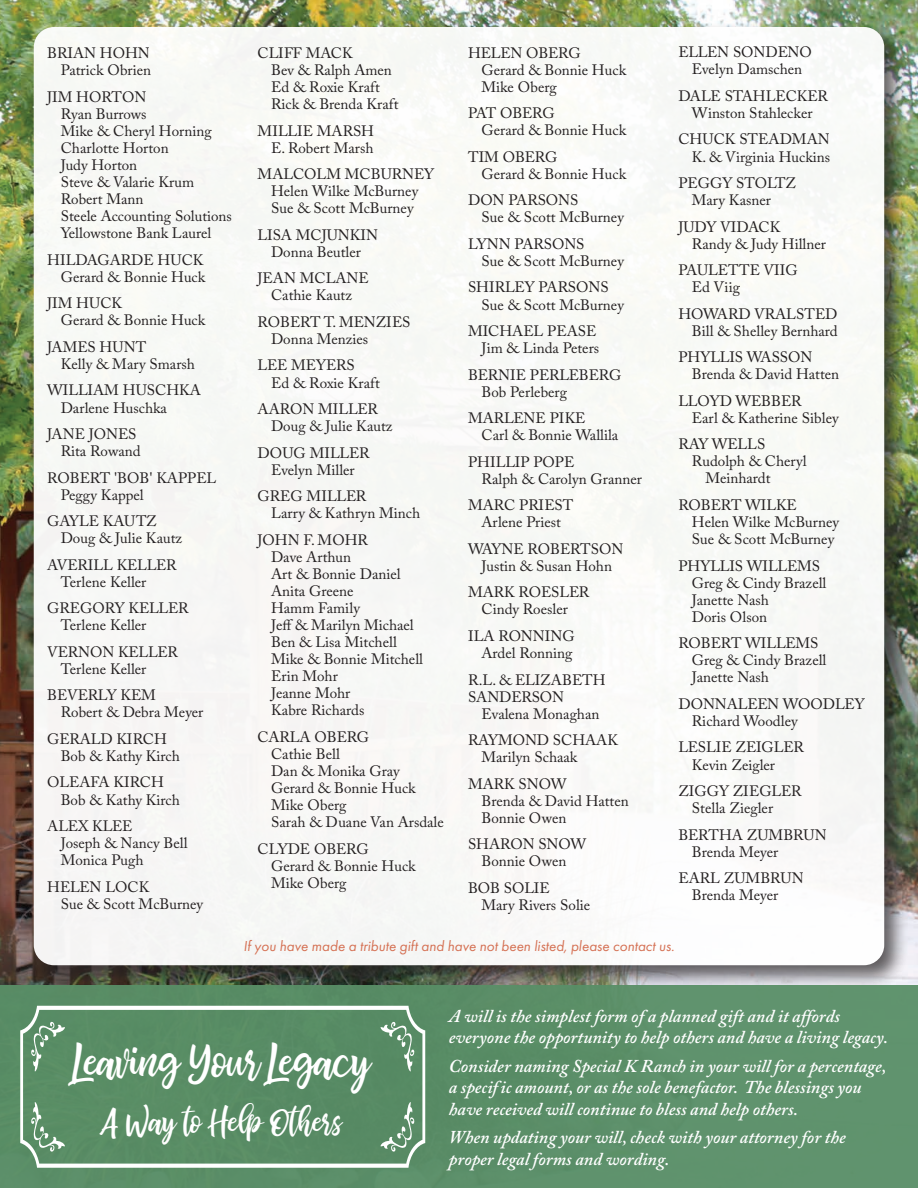
<style>
.page{position:relative;width:918px;height:1188px;background:#fff}
.page>*{position:absolute;margin:0;border:0;box-sizing:border-box;transform-origin:0 0}
.t1{font:42px "bhatoshine";color:#fff}
.t2{font:30px "bhatoshine";color:#fff}
.t3{font:italic 600 18px/21.6px "Adobe Caslon Pro";color:#fff}
.t4{font:15px/17.1px "Adobe Caslon Pro";color:#231f20}
.t5{font:italic 15px "Futura PT";color:#d57154}
.t6{font:15px "Adobe Caslon Pro";letter-spacing:-.02em;color:#231f20}
</style>
<div class="page">
<img style="left:0;top:0;width:918px;height:986px">
<div style="left:28px;top:21px;width:881px;height:969px;background:#231f20;opacity:.75"></div>
<div style="left:34px;top:27px;width:850px;height:938px;background:#f8f9f6;border-radius:20px"></div>
<div style="left:0;top:986px;width:918px;height:202px;background:#598f67"></div>
<svg style="left:20px;top:1006px;width:405px;height:162px"></svg>
<svg style="left:380px;top:1021px;width:35px;height:51px"></svg>
<svg style="left:31px;top:1102px;width:34px;height:50px"></svg>
<svg style="left:380px;top:1102px;width:35px;height:50px"></svg>
<svg style="left:31px;top:1021px;width:34px;height:51px"></svg>
<p class="t4" style="left:47px;top:45px;width:106px;text-align:right">BRIAN HOHN<br>Patrick Obrien</p>
<p class="t4" style="left:61px;top:88px;width:173px;text-indent:-14px">JIM HORTON<br>Ryan Burrows<br>Mike &amp; Cheryl Horning<br>Charlotte Horton<br>Judy Horton<br>Steve &amp; Valarie Krum<br>Robert Mann<br>Steele Accounting Solutions<br>Yellowstone Bank Laurel</p>
<p class="t4" style="left:47px;top:251px;width:160px;text-align:right">HILDAGARDE HUCK<br>Gerard &amp; Bonnie Huck</p>
<p class="t4" style="left:61px;top:295px;width:146px;text-indent:-14px">JIM HUCK<br>Gerard &amp; Bonnie Huck</p>
<p class="t4" style="left:61px;top:338px;width:136px;text-indent:-14px">JAMES HUNT<br>Kelly &amp; Mary Smarsh</p>
<p class="t4" style="left:61px;top:382px;width:142px;text-indent:-14px">WILLIAM HUSCHKA<br>Darlene Huschka</p>
<p class="t4" style="left:47px;top:425px;width:95px;text-align:right">JANE JONES<br>Rita Rowand</p>
<p class="t4" style="left:61px;top:469px;width:157px;text-indent:-14px">ROBERT 'BOB' KAPPEL<br>Peggy Kappel</p>
<p class="t4" style="left:61px;top:512px;width:123px;text-indent:-14px">GAYLE KAUTZ<br>Doug &amp; Julie Kautz</p>
<p class="t4" style="left:61px;top:556px;width:117px;text-indent:-14px">AVERILL KELLER<br>Terlene Keller</p>
<p class="t4" style="left:61px;top:600px;width:129px;text-indent:-14px">GREGORY KELLER<br>Terlene Keller</p>
<p class="t4" style="left:61px;top:643px;width:119px;text-indent:-14px">VERNON KELLER<br>Terlene Keller</p>
<p class="t4" style="left:61px;top:687px;width:144px;text-indent:-14px">BEVERLY KEM<br>Robert &amp; Debra Meyer</p>
<p class="t4" style="left:61px;top:730px;width:121px;text-indent:-14px">GERALD KIRCH<br>Bob &amp; Kathy Kirch</p>
<p class="t4" style="left:61px;top:774px;width:121px;text-indent:-14px">OLEAFA KIRCH<br>Bob &amp; Kathy Kirch</p>
<p class="t4" style="left:61px;top:817px;width:128px;text-indent:-14px">ALEX KLEE<br>Joseph &amp; Nancy Bell<br>Monica Pugh</p>
<p class="t4" style="left:61px;top:878px;width:144px;text-indent:-14px">HELEN LOCK<br>Sue &amp; Scott McBurney</p>
<p class="t4" style="left:271px;top:44px;width:129px;text-indent:-14px">CLIFF MACK<br>Bev &amp; Ralph Amen<br>Ed &amp; Roxie Kraft<br>Rick &amp; Brenda Kraft</p>
<p class="t4" style="left:258px;top:122px;width:118px;text-align:right">MILLIE MARSH<br>E. Robert Marsh</p>
<p class="t4" style="left:258px;top:165px;width:178px;text-align:center">MALCOLM MCBURNEY<br>Helen Wilke McBurney<br>Sue &amp; Scott McBurney</p>
<p class="t4" style="left:258px;top:226px;width:122px;text-align:center">LISA MCJUNKIN<br>Donna Beutler</p>
<p class="t4" style="left:258px;top:270px;width:113px;text-align:center">JEAN MCLANE<br>Cathie Kautz</p>
<p class="t4" style="left:271px;top:313px;width:141px;text-indent:-14px">ROBERT T. MENZIES<br>Donna Menzies</p>
<p class="t4" style="left:271px;top:357px;width:110px;text-indent:-14px">LEE MEYERS<br>Ed &amp; Roxie Kraft</p>
<p class="t4" style="left:271px;top:400px;width:123px;text-indent:-14px">AARON MILLER<br>Doug &amp; Julie Kautz</p>
<p class="t4" style="left:258px;top:444px;width:113px;text-align:center">DOUG MILLER<br>Evelyn Miller</p>
<p class="t4" style="left:271px;top:487px;width:151px;text-indent:-14px">GREG MILLER<br>Larry &amp; Kathryn Minch</p>
<p class="t4" style="left:271px;top:531px;width:153px;text-indent:-14px">JOHN F. MOHR<br>Dave Arthun<br>Art &amp; Bonnie Daniel<br>Anita Greene<br>Hamm Family<br>Jeff &amp; Marilyn Michael<br>Ben &amp; Lisa Mitchell<br>Mike &amp; Bonnie Mitchell<br>Erin Mohr<br>Jeanne Mohr<br>Kabre Richards</p>
<p class="t4" style="left:271px;top:728px;width:174px;text-indent:-14px">CARLA OBERG<br>Cathie Bell<br>Dan &amp; Monika Gray<br>Gerard &amp; Bonnie Huck<br>Mike Oberg<br>Sarah &amp; Duane Van Arsdale</p>
<p class="t4" style="left:271px;top:840px;width:146px;text-indent:-13px">CLYDE OBERG<br>Gerard &amp; Bonnie Huck<br>Mike Oberg</p>
<p class="t4" style="left:482px;top:44px;width:146px;text-indent:-14px">HELEN OBERG<br>Gerard &amp; Bonnie Huck<br>Mike Oberg</p>
<p class="t4" style="left:482px;top:105px;width:146px;text-indent:-14px">PAT OBERG<br>Gerard &amp; Bonnie Huck</p>
<p class="t4" style="left:482px;top:148px;width:146px;text-indent:-14px">TIM OBERG<br>Gerard &amp; Bonnie Huck</p>
<p class="t4" style="left:482px;top:192px;width:144px;text-indent:-14px">DON PARSONS<br>Sue &amp; Scott McBurney</p>
<p class="t4" style="left:482px;top:235px;width:144px;text-indent:-14px">LYNN PARSONS<br>Sue &amp; Scott McBurney</p>
<p class="t4" style="left:482px;top:279px;width:144px;text-indent:-14px">SHIRLEY PARSONS<br>Sue &amp; Scott McBurney</p>
<p class="t4" style="left:468px;top:322px;width:133px;text-align:right">MICHAEL PEASE<br>Jim &amp; Linda Peters</p>
<p class="t4" style="left:482px;top:366px;width:141px;text-indent:-14px">BERNIE PERLEBERG<br>Bob Perleberg</p>
<p class="t4" style="left:482px;top:409px;width:138px;text-indent:-14px">MARLENE PIKE<br>Carl &amp; Bonnie Wallila</p>
<p class="t4" style="left:482px;top:453px;width:162px;text-indent:-14px">PHILLIP POPE<br>Ralph &amp; Carolyn Granner</p>
<p class="t4" style="left:468px;top:497px;width:107px;text-align:center">MARC PRIEST<br>Arlene Priest</p>
<p class="t4" style="left:468px;top:540px;width:157px;text-align:center">WAYNE ROBERTSON<br>Justin &amp; Susan Hohn</p>
<p class="t4" style="left:468px;top:584px;width:123px;text-align:center">MARK ROESLER<br>Cindy Roesler</p>
<p class="t4" style="left:468px;top:627px;width:108px;text-align:right">ILA RONNING<br>Ardel Ronning</p>
<p class="t4" style="left:468px;top:671px;width:139px">R.L. &amp; ELIZABETH<br>SANDERSON</p>
<p class="t4" style="left:468px;top:700px;width:152px;line-height:26.5px;text-align:center">Evalena Monaghan<br>RAYMOND SCHAAK</p>
<p class="t4" style="left:468px;top:744px;width:111px;line-height:26.5px;text-indent:14px">Marilyn Schaak<br>MARK SNOW</p>
<p class="t4" style="left:482px;top:792px;width:149px">Brenda &amp; David Hatten<br>Bonnie Owen</p>
<p class="t4" style="left:468px;top:836px;width:120px;text-align:center">SHARON SNOW<br>Bonnie Owen</p>
<p class="t4" style="left:482px;top:879px;width:110px;text-indent:-14px">BOB SOLIE<br>Mary Rivers Solie</p>
<p class="t4" style="left:678px;top:44px;width:135px;text-align:center">ELLEN SONDENO<br>Evelyn Damschen</p>
<p class="t4" style="left:678px;top:87px;width:151px;text-align:center">DALE STAHLECKER<br>Winston Stahlecker</p>
<p class="t4" style="left:678px;top:131px;width:153px;text-align:right">CHUCK STEADMAN<br>K. &amp; Virginia Huckins</p>
<p class="t4" style="left:692px;top:174px;width:106px;text-indent:-14px">PEGGY STOLTZ<br>Mary Kasner</p>
<p class="t4" style="left:692px;top:218px;width:136px;text-indent:-14px">JUDY VIDACK<br>Randy &amp; Judy Hillner</p>
<p class="t4" style="left:692px;top:261px;width:107px;text-indent:-14px">PAULETTE VIIG<br>Ed Viig</p>
<p class="t4" style="left:678px;top:305px;width:161px;text-align:right">HOWARD VRALSTED<br>Bill &amp; Shelley Bernhard</p>
<p class="t4" style="left:692px;top:349px;width:149px;text-indent:-14px">PHYLLIS WASSON<br>Brenda &amp; David Hatten</p>
<p class="t4" style="left:692px;top:392px;width:148px;text-indent:-14px">LLOYD WEBBER<br>Earl &amp; Katherine Sibley</p>
<p class="t6" style="left:678px;top:435px;width:88px">RAY WELLS</p>
<p class="t4" style="left:692px;top:453px;width:116px">Rudolph &amp; Cheryl</p>
<p class="t4" style="left:705px;top:470px;width:67px">Meinhardt</p>
<p class="t4" style="left:692px;top:496px;width:149px;text-indent:-14px">ROBERT WILKE<br>Helen Wilke McBurney<br>Sue &amp; Scott McBurney</p>
<p class="t4" style="left:692px;top:557px;width:136px;text-indent:-14px">PHYLLIS WILLEMS<br>Greg &amp; Cindy Brazell<br>Janette Nash<br>Doris Olson</p>
<p class="t4" style="left:692px;top:635px;width:136px;text-indent:-14px">ROBERT WILLEMS<br>Greg &amp; Cindy Brazell<br>Janette Nash</p>
<p class="t4" style="left:692px;top:695px;width:174px;text-indent:-14px">DONNALEEN WOODLEY<br>Richard Woodley</p>
<p class="t4" style="left:692px;top:739px;width:113px;text-indent:-14px">LESLIE ZEIGLER<br>Kevin Zeigler</p>
<p class="t4" style="left:692px;top:782px;width:111px;text-indent:-14px">ZIGGY ZIEGLER<br>Stella Ziegler</p>
<p class="t4" style="left:692px;top:826px;width:136px;text-indent:-14px">BERTHA ZUMBRUN<br>Brenda Meyer</p>
<p class="t4" style="left:692px;top:869px;width:113px;text-indent:-14px">EARL ZUMBRUN<br>Brenda Meyer</p>
<p class="t5" style="left:243px;top:937px;width:433px">If you have made a tribute gift and have not been listed, please contact us.</p>
<h1 class="t1" style="left:75px;top:1030px;width:297px">Leaving Your Legacy</h1>
<h2 class="t2" style="left:104px;top:1099px;width:239px">A Way to Help Others</h2>
<p class="t3" style="left:449px;top:1005px;width:441px">A will is the simplest form of a planned gift and it affords everyone the opportunity to help others and have a living legacy.</p>
<p class="t3" style="left:449px;top:1055px;width:439px">Consider naming Special K Ranch in your will for a percentage, a specif ic amount, or as the sole benefactor. The blessings you have received will continue to bless and help others.</p>
<p class="t3" style="left:449px;top:1126px;width:398px">When updating your will, check with your attorney for the proper legal forms and wording.</p>
</div>
